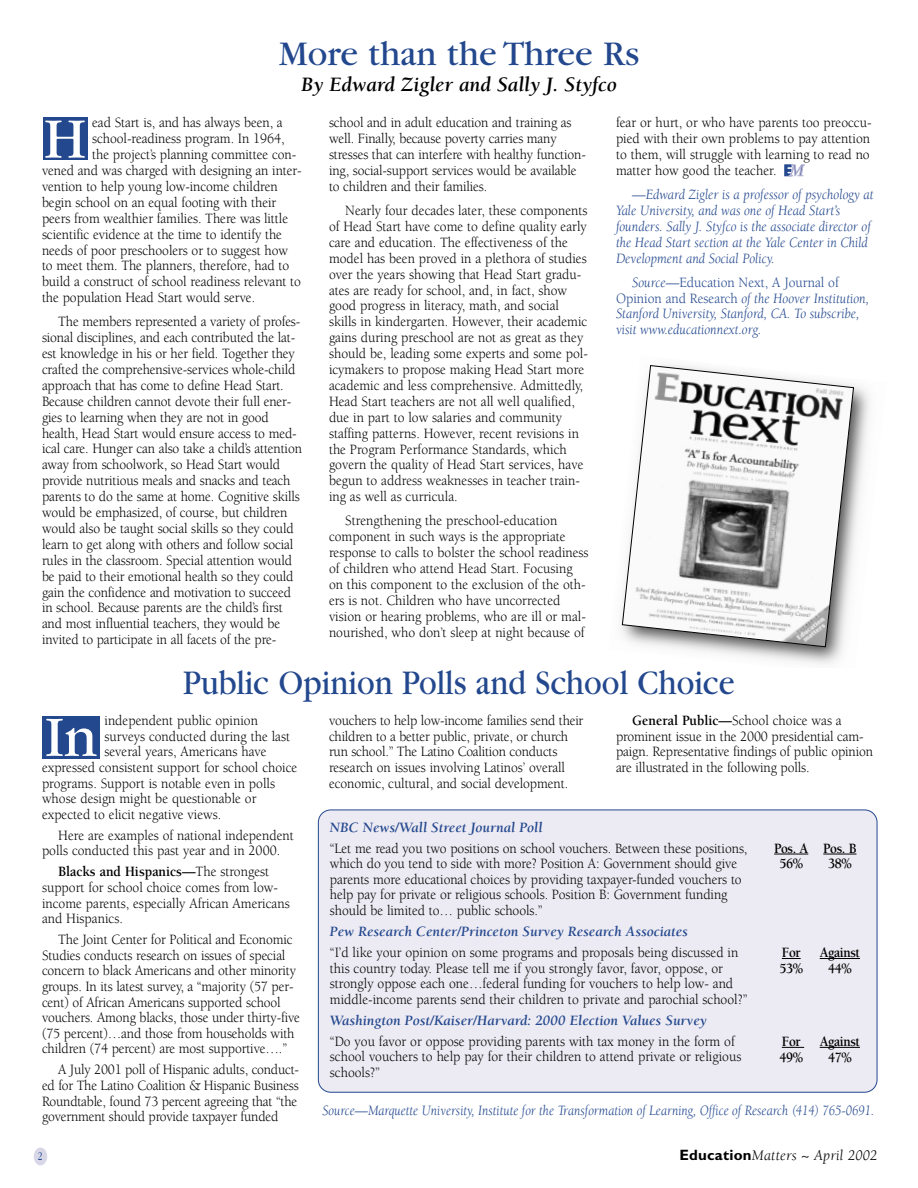
<style>
.page{position:relative;width:918px;height:1188px;background:#fff}
.page>*{position:absolute;margin:0;border:0;box-sizing:border-box;transform-origin:0 0}
.t1{font:59.25px "Garamond";color:#fff}
.t2{font:36px "Garamond";color:#23488e;scale:.9 1}
.t3{font:36px "Garamond";color:#23488e}
.t4{font:italic 700 21px "Berkeley";color:#000}
.t5{font:italic 15px "Berkeley";letter-spacing:.015em;color:#000}
.t6{font:14.7px/15.9px "Berkeley";letter-spacing:-.005em;color:#000;scale:.93 1}
.t7{font:italic 14.7px/15.9px "Berkeley";color:#23488e;scale:.93 1}
.t8{font:italic 700 14.7px "Berkeley";color:#23488e}
.t9{font:italic 14.7px "Berkeley";color:#23488e;scale:.9 1}
.t10{font:700 14.7px/15.9px "Berkeley";letter-spacing:-.025em;color:#000;scale:.9 1}
.t11{font:300 condensed 12px "Garamond";color:#23488e}
.s1{font-style:normal}
.s2{font-weight:700}
.s3{font-family:"Gill Sans";font-weight:700;font-style:normal}
</style>
<div class="page">
<img style="left:663px;top:364px;width:207px;height:300px">
<div style="left:318px;top:810px;width:559px;height:282px;background:#eceaf2;border-radius:12px"></div>
<div style="left:318px;top:809px;width:560px;height:284px;border:1px solid #23488e;border-radius:12px"></div>
<div style="left:34px;top:1148px;width:13px;height:17px;background:#d8d7e8;border-radius:50%"></div>
<div style="left:43px;top:118px;width:45px;height:42px;background:#23488e"></div>
<svg style="left:621px;top:365px;width:234px;height:283px"></svg>
<svg style="left:782px;top:1047px;width:22px;height:1px"></svg>
<hr style="left:820px;top:1047px;width:40px;height:1px;background:#000">
<svg style="left:782px;top:958px;width:19px;height:1px"></svg>
<hr style="left:820px;top:958px;width:40px;height:1px;background:#000">
<hr style="left:774px;top:854px;width:34px;height:1px;background:#000">
<hr style="left:823px;top:854px;width:33px;height:1px;background:#000">
<div style="left:43px;top:716px;width:57px;height:42px;background:#23488e"></div>
<svg style="left:785px;top:164px;width:20px;height:12px"></svg>
<h2 class="t3" style="left:279px;top:42px;width:362px">More than the Three Rs</h2>
<h3 class="t4" style="left:301px;top:76px;width:317px">By Edward Zigler and Sally J. Styfco</h3>
<p class="t6" style="left:92px;top:116px;width:206px">ead Start is, and has always been, a</p>
<p class="t6" style="left:92px;top:132px;width:208px">school-readiness program. In 1964,</p>
<p class="t6" style="left:92px;top:148px;width:221px">the project’s planning committee con-</p>
<p class="t6" style="left:42px;top:164px;width:281px">vened and was charged with designing an inter-</p>
<p class="t6" style="left:42px;top:180px;width:255px">vention to help young low-income children</p>
<p class="t6" style="left:42px;top:196px;width:253px">begin school on an equal footing with their</p>
<p class="t6" style="left:42px;top:212px;width:266px">peers from wealthier families. There was little</p>
<p class="t6" style="left:42px;top:227px;width:260px">scientific evidence at the time to identify the</p>
<p class="t6" style="left:42px;top:243px;width:266px">needs of poor preschoolers or to suggest how</p>
<p class="t6" style="left:42px;top:259px;width:267px">to meet them. The planners, therefore, had to</p>
<p class="t6" style="left:42px;top:275px;width:280px">build a construct of school readiness relevant to</p>
<p class="t6" style="left:42px;top:291px;width:231px">the population Head Start would serve.</p>
<p class="t6" style="left:42px;top:315px;width:281px;text-indent:16px">The members represented a variety of profes&shy;sional disciplines, and each contributed the lat&shy;est knowledge in his or her field. Together they crafted the comprehensive-services whole-child approach that has come to define Head Start.<br>Because children cannot devote their full ener&shy;gies to learning when they are not in good health, Head Start would ensure access to med&shy;ical care. Hunger can also take a child’s attention away from schoolwork, so Head Start would provide nutritious meals and snacks and teach parents to do the same at home. Cognitive skills would be emphasized, of course, but children would also be taught social skills so they could learn to get along with others and follow social rules in the classroom. Special attention would be paid to their emotional health so they could gain the confidence and motivation to succeed in school. Because parents are the child’s first and most influential teachers, they would be invited to participate in all facets of the pre-</p>
<h1 class="t1" style="left:44px;top:118px;width:43px">H</h1>
<p class="t6" style="left:329px;top:116px;width:278px">school and in adult education and training as well. Finally, because poverty carries many stresses that can interfere with healthy function&shy;ing, social-support services would be available to children and their families.</p>
<p class="t6" style="left:329px;top:204px;width:280px;text-indent:16px">Nearly four decades later, these components of Head Start have come to define quality early care and education. The effectiveness of the model has been proved in a plethora of studies over the years showing that Head Start gradu&shy;ates are ready for school, and, in fact, show good progress in literacy, math, and social skills in kindergarten. However, their academic gains during preschool are not as great as they should be, leading some experts and some pol&shy;icymakers to propose making Head Start more academic and less comprehensive. Admittedly, Head Start teachers are not all well qualified, due in part to low salaries and community staffing patterns. However, recent revisions in the Program Performance Standards, which govern the quality of Head Start services, have begun to address weaknesses in teacher train&shy;ing as well as curricula.</p>
<p class="t6" style="left:329px;top:514px;width:281px;text-indent:16px">Strengthening the preschool-education component in such ways is the appropriate response to calls to bolster the school readiness of children who attend Head Start. Focusing on this component to the exclusion of the oth&shy;ers is not. Children who have uncorrected vision or hearing problems, who are ill or mal&shy;nourished, who don’t sleep at night because of</p>
<p class="t6" style="left:616px;top:116px;width:276px;text-align:justify">fear or hurt, or who have parents too preoccu&shy;pied with their own problems to pay attention to them, will struggle with learning to read no matter how good the teacher.</p>
<p class="t7" style="left:616px;top:188px;width:279px;text-indent:16px"><span class="s1">—</span>Edward Zigler is a professor of psychology at Yale University, and was one of Head Start’s founders. Sally J. Styfco is the associate director of the Head Start section at the Yale Center in Child Development and Social Policy.</p>
<p class="t7" style="left:616px;top:275px;width:274px;text-indent:16px">Source—<span class="s1">Education Next, A Journal of Opinion and Research</span> of the Hoover Institution, Stanford University, Stanford, CA. To subscribe, visit www.educationnext.org.</p>
<h2 class="t2" style="left:183px;top:670px;width:614px">Public Opinion Polls and School Choice</h2>
<p class="t6" style="left:105px;top:714px;width:167px">independent public opinion</p>
<p class="t6" style="left:105px;top:730px;width:201px">surveys conducted during the last</p>
<p class="t6" style="left:105px;top:745px;width:176px">several years, Americans have</p>
<p class="t6" style="left:42px;top:761px;width:276px">expressed consistent support for school choice</p>
<p class="t6" style="left:42px;top:776px;width:252px">programs. Support is notable even in polls</p>
<p class="t6" style="left:42px;top:792px;width:232px">whose design might be questionable or</p>
<p class="t6" style="left:42px;top:808px;width:194px">expected to elicit negative views.</p>
<p class="t6" style="left:42px;top:829px;width:272px;text-indent:16px">Here are examples of national independent polls conducted this past year and in 2000.</p>
<p class="t6" style="left:42px;top:865px;width:268px;text-indent:16px"><span class="s2">Blacks and Hispanics—</span>The strongest support for school choice comes from low&shy;income parents, especially African Americans and Hispanics.</p>
<p class="t6" style="left:42px;top:933px;width:279px;text-indent:16px">The Joint Center for Political and Economic Studies conducts research on issues of special concern to black Americans and other minority groups. In its latest survey, a “majority (57 per&shy;cent) of African Americans supported school vouchers. Among blacks, those under thirty-five (75 percent)…and those from households with children (74 percent) are most supportive….”</p>
<p class="t6" style="left:42px;top:1063px;width:278px;text-indent:16px">A July 2001 poll of Hispanic adults, conduct&shy;ed for The Latino Coalition &amp; Hispanic Business Roundtable, found 73 percent agreeing that “the government should provide taxpayer funded</p>
<h1 class="t1" style="left:45px;top:716px;width:53px">In</h1>
<p class="t6" style="left:329px;top:714px;width:275px">vouchers to help low-income families send their children to a better public, private, or church run school.” The Latino Coalition conducts research on issues involving Latinos’ overall economic, cultural, and social development.</p>
<p class="t6" style="left:616px;top:714px;width:278px;text-indent:16px"><span class="s2">General Public—</span>School choice was a prominent issue in the 2000 presidential cam&shy;paign. Representative findings of public opinion are illustrated in the following polls.</p>
<p class="t8" style="left:330px;top:821px;width:214px">NBC News/Wall Street Journal Poll</p>
<p class="t6" style="left:330px;top:842px;width:451px">“Let me read you two positions on school vouchers. Between these positions, which do you tend to side with more? Position A: Government should give parents more educational choices by providing taxpayer-funded vouchers to help pay for private or religious schools. Position B: Government funding should be limited to… public schools.”</p>
<p class="t8" style="left:330px;top:926px;width:360px">Pew Research Center/Princeton Survey Research Associates</p>
<p class="t6" style="left:330px;top:946px;width:451px">“I’d like your opinion on some programs and proposals being discussed in this country today. Please tell me if you strongly favor, favor, oppose, or strongly oppose each one…federal funding for vouchers to help low- and middle-income parents send their children to private and parochial school?”</p>
<p class="t8" style="left:330px;top:1014px;width:378px">Washington Post/Kaiser/Harvard: 2000 Election Values Survey</p>
<p class="t6" style="left:330px;top:1035px;width:444px">“Do you favor or oppose providing parents with tax money in the form of school vouchers to help pay for their children to attend private or religious schools?”</p>
<p class="t9" style="left:322px;top:1105px;width:615px">Source—Marquette University, Institute for the Transformation of Learning, Office of Research (414) 765-0691.</p>
<p class="t10" style="left:779px;top:841px;width:87px;text-indent:-5px">Pos. A Pos. B<br>56%</p>
<p class="t10" style="left:828px;top:857px;width:28px">38%</p>
<p class="t10" style="left:782px;top:946px;width:22px">For</p>
<p class="t10" style="left:820px;top:946px;width:46px">Against</p>
<p class="t10" style="left:779px;top:962px;width:28px">53%</p>
<p class="t10" style="left:828px;top:962px;width:28px">44%</p>
<p class="t10" style="left:782px;top:1035px;width:22px">For</p>
<p class="t10" style="left:820px;top:1035px;width:46px">Against</p>
<p class="t10" style="left:779px;top:1051px;width:28px">49%</p>
<p class="t10" style="left:828px;top:1051px;width:28px">47%</p>
<p class="t11" style="left:38px;top:1151px;width:6px">2</p>
<p class="t5" style="left:679px;top:1149px;width:200px"><span class="s3">Education</span>Matters <span class="s1">~</span> April 2002</p>
</div>
